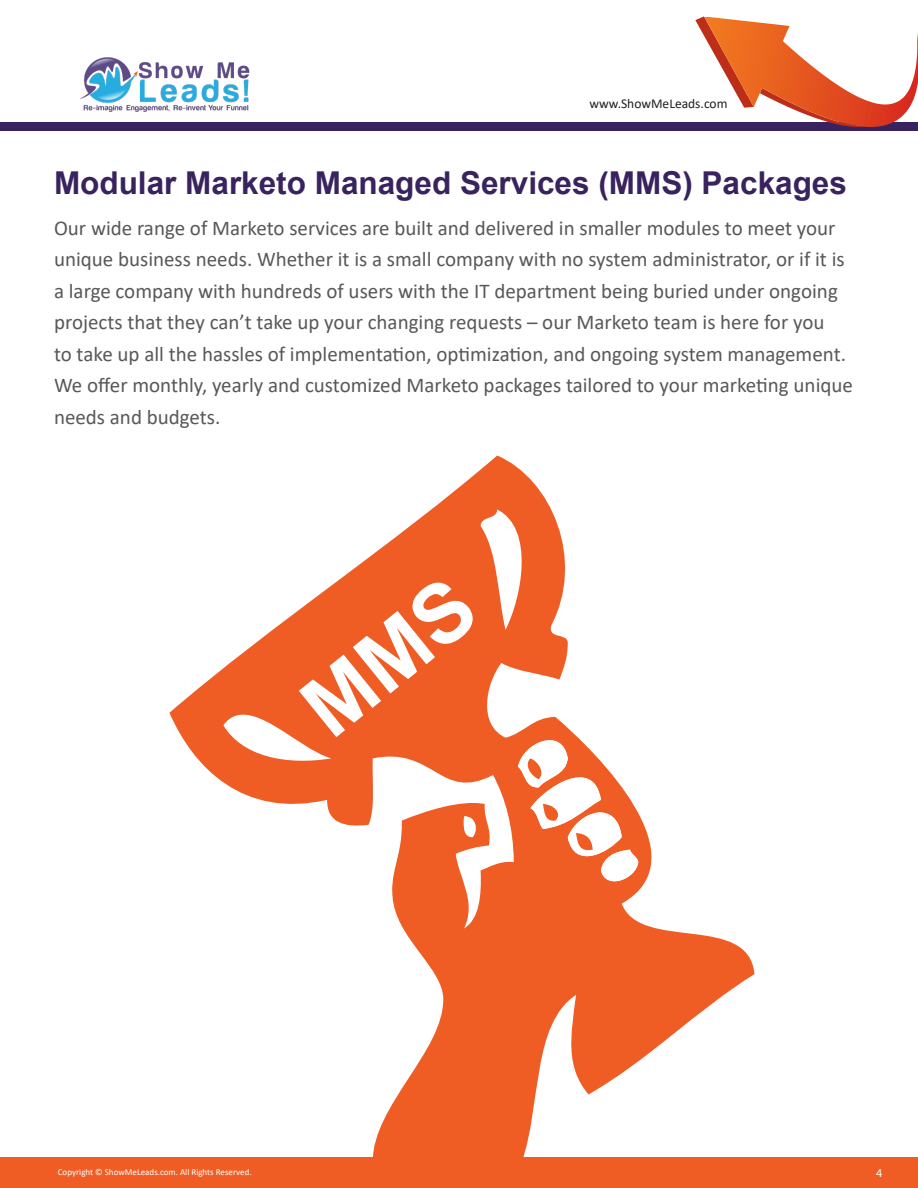
<style>
.page{position:relative;width:918px;height:1188px;background:#fff}
.page>*{position:absolute;margin:0;border:0;box-sizing:border-box;transform-origin:0 0}
.t1{font:700 31.5px "Arial";color:#39235f}
.t2{font:21px/31.5px "Calibri";color:#57585a}
.t3{font:13.5px "Calibri";color:#231f20}
.t4{font:12px "Myriad Pro";color:#fff}
.t5{font:9px "Calibri";color:#fff}
</style>
<div class="page">
<div style="left:1px;top:1157px;width:917px;height:31px;background:#ef5d25"></div>
<div style="left:0;top:122px;width:918px;height:8px;background:#39235f"></div>
<svg style="left:695px;top:16px;width:223px;height:111px"></svg>
<img style="left:72px;top:57px;width:185px;height:74px">
<svg style="left:169px;top:456px;width:585px;height:701px"></svg>
<svg style="left:463px;top:816px;width:16px;height:21px"></svg>
<svg style="left:518px;top:726px;width:120px;height:165px"></svg>
<div style="left:299px;top:574px;width:181px;height:163px;background:#ef5d25"></div>
<p class="t3" style="left:589px;top:94px;width:140px">www.ShowMeLeads.com</p>
<p class="t1" style="left:54px;top:161px;width:794px">Modular Marketo Managed Services (MMS) Packages</p>
<p class="t2" style="left:54px;top:211px;width:800px">Our wide range of Marketo services are built and delivered in smaller modules to meet your unique business needs. Whether it is a small company with no system administrator, or if it is a large company with hundreds of users with the IT department being buried under ongoing projects that they can’t take up your changing requests – our Marketo team is here for you<br>to take up all the hassles of implementation, optimization, and ongoing system management.<br>We offer monthly, yearly and customized Marketo packages tailored to your marketing unique needs and budgets.</p>
<p class="t5" style="left:58px;top:1166px;width:195px">Copyright © ShowMeLeads.com. All Rights Reserved.</p>
<p class="t4" style="left:876px;top:1165px;width:8px">4</p>
</div>
